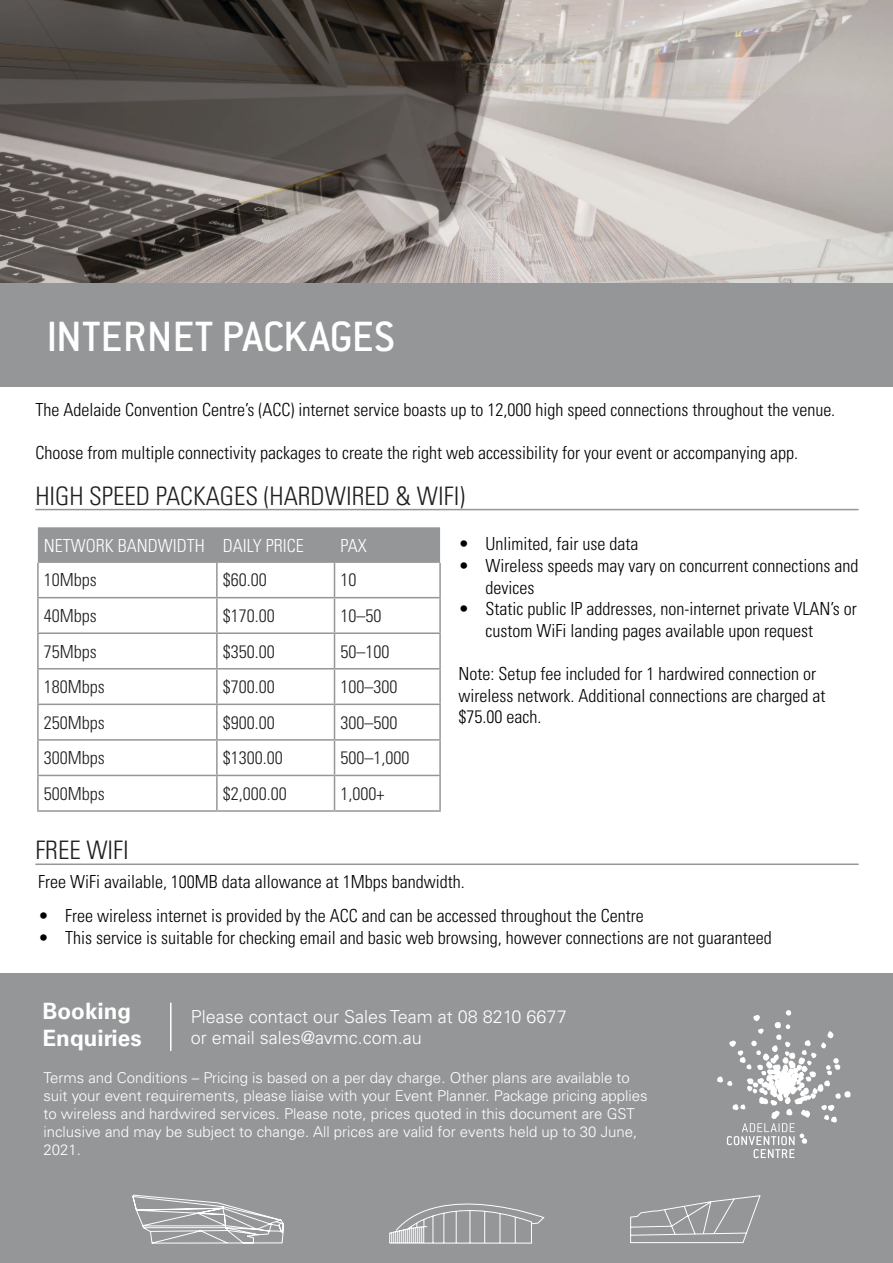
<style>
.page{position:relative;width:893px;height:1263px;background:#fff}
.page>*{position:absolute;margin:0;border:0;box-sizing:border-box;transform-origin:0 0}
.white_title_heading{font:500 46.5px "Conduit ITC Std";color:#fff}
.heading_R{font:300 condensed 25.5px "Univers LT Std";color:#231f20}
.Booking_Enquires{font:700 22.5px/27px "Univers LT Std";color:#fff}
.t1{font:300 condensed 18px/21.6px "Univers LT Std";color:#000}
.Table{font:300 condensed 18px "Univers LT Std";color:#231f20}
.Please_contact_our_s{font:300 18px/21.6px "Univers LT Std";color:#fff}
.Table_Header{font:300 condensed 18px "Univers LT Std";color:#fff}
.Conditions{font:300 15px/18px "Univers LT Std";color:#fff}
</style>
<div class="page">
<div style="left:0;top:973px;width:893px;height:290px;background:#949698"></div>
<img style="left:0;top:0;width:893px;height:283px">
<div style="left:0;top:283px;width:893px;height:104px;background:#949698"></div>
<svg style="left:717px;top:1010px;width:133px;height:148px"></svg>
<hr style="left:170px;top:1003px;width:2px;height:48px;background:#fff">
<hr style="left:35px;top:509px;width:824px;height:1px;background:#949698">
<hr style="left:35px;top:863px;width:824px;height:2px;background:#949698">
<svg style="left:132px;top:1194px;width:629px;height:50px"></svg>
<div style="left:38px;top:527px;width:402px;height:36px;background:#949698"></div>
<hr style="left:37px;top:597px;width:180px;height:1px;background:#949698">
<hr style="left:217px;top:597px;width:117px;height:1px;background:#949698">
<hr style="left:334px;top:597px;width:107px;height:1px;background:#949698">
<hr style="left:37px;top:632px;width:180px;height:2px;background:#949698">
<hr style="left:217px;top:632px;width:117px;height:2px;background:#949698">
<hr style="left:334px;top:632px;width:107px;height:2px;background:#949698">
<hr style="left:37px;top:668px;width:180px;height:1px;background:#949698">
<hr style="left:217px;top:668px;width:117px;height:1px;background:#949698">
<hr style="left:334px;top:668px;width:107px;height:1px;background:#949698">
<hr style="left:37px;top:704px;width:180px;height:1px;background:#949698">
<hr style="left:217px;top:704px;width:117px;height:1px;background:#949698">
<hr style="left:334px;top:704px;width:107px;height:1px;background:#949698">
<hr style="left:37px;top:739px;width:180px;height:2px;background:#949698">
<hr style="left:217px;top:739px;width:117px;height:2px;background:#949698">
<hr style="left:334px;top:739px;width:107px;height:2px;background:#949698">
<hr style="left:37px;top:563px;width:2px;height:34px;background:#949698">
<hr style="left:216px;top:563px;width:2px;height:34px;background:#949698">
<hr style="left:334px;top:563px;width:1px;height:34px;background:#949698">
<hr style="left:439px;top:563px;width:2px;height:34px;background:#949698">
<hr style="left:37px;top:598px;width:2px;height:34px;background:#949698">
<hr style="left:216px;top:598px;width:2px;height:34px;background:#949698">
<hr style="left:334px;top:598px;width:1px;height:34px;background:#949698">
<hr style="left:439px;top:598px;width:2px;height:34px;background:#949698">
<hr style="left:37px;top:634px;width:2px;height:34px;background:#949698">
<hr style="left:216px;top:634px;width:2px;height:34px;background:#949698">
<hr style="left:334px;top:634px;width:1px;height:34px;background:#949698">
<hr style="left:439px;top:634px;width:2px;height:34px;background:#949698">
<hr style="left:37px;top:669px;width:2px;height:35px;background:#949698">
<hr style="left:216px;top:669px;width:2px;height:35px;background:#949698">
<hr style="left:334px;top:669px;width:1px;height:35px;background:#949698">
<hr style="left:439px;top:669px;width:2px;height:35px;background:#949698">
<hr style="left:37px;top:705px;width:2px;height:34px;background:#949698">
<hr style="left:216px;top:705px;width:2px;height:34px;background:#949698">
<hr style="left:334px;top:705px;width:1px;height:34px;background:#949698">
<hr style="left:439px;top:705px;width:2px;height:34px;background:#949698">
<hr style="left:37px;top:741px;width:2px;height:34px;background:#949698">
<hr style="left:216px;top:741px;width:2px;height:34px;background:#949698">
<hr style="left:334px;top:741px;width:1px;height:34px;background:#949698">
<hr style="left:439px;top:741px;width:2px;height:34px;background:#949698">
<hr style="left:37px;top:775px;width:180px;height:1px;background:#949698">
<hr style="left:37px;top:776px;width:2px;height:34px;background:#949698">
<hr style="left:217px;top:775px;width:117px;height:1px;background:#949698">
<hr style="left:216px;top:776px;width:2px;height:34px;background:#949698">
<hr style="left:334px;top:775px;width:107px;height:1px;background:#949698">
<hr style="left:334px;top:776px;width:1px;height:34px;background:#949698">
<hr style="left:439px;top:776px;width:2px;height:34px;background:#949698">
<hr style="left:37px;top:810px;width:180px;height:2px;background:#949698">
<hr style="left:217px;top:810px;width:117px;height:2px;background:#949698">
<hr style="left:334px;top:810px;width:107px;height:2px;background:#949698">
<p class="white_title_heading" style="left:47px;top:308px;width:351px">INTERNET PACKAGES</p>
<p class="t1" style="left:35px;top:398px;width:801px">The Adelaide Convention Centre’s (ACC) internet service boasts up to 12,000 high speed connections throughout the venue.</p>
<p class="t1" style="left:35px;top:442px;width:764px">Choose from multiple connectivity packages to create the right web accessibility for your event or accompanying app.</p>
<p class="heading_R" style="left:35px;top:480px;width:431px">HIGH SPEED PACKAGES (HARDWIRED &amp; WIFI)</p>
<p class="Table_Header" style="left:44px;top:534px;width:162px">NETWORK BANDWIDTH</p>
<p class="Table_Header" style="left:223px;top:534px;width:82px">DAILY PRICE</p>
<p class="Table_Header" style="left:340px;top:534px;width:28px">PAX</p>
<p class="Table" style="left:44px;top:569px;width:54px">10Mbps</p>
<p class="Table" style="left:223px;top:569px;width:45px">$60.00</p>
<p class="Table" style="left:340px;top:569px;width:17px">10</p>
<p class="Table" style="left:44px;top:605px;width:54px">40Mbps</p>
<p class="Table" style="left:223px;top:605px;width:53px">$170.00</p>
<p class="Table" style="left:340px;top:605px;width:42px">10–50</p>
<p class="Table" style="left:44px;top:640px;width:54px">75Mbps</p>
<p class="Table" style="left:223px;top:640px;width:53px">$350.00</p>
<p class="Table" style="left:340px;top:640px;width:50px">50–100</p>
<p class="Table" style="left:44px;top:676px;width:62px">180Mbps</p>
<p class="Table" style="left:223px;top:676px;width:53px">$700.00</p>
<p class="Table" style="left:340px;top:676px;width:58px">100–300</p>
<p class="Table" style="left:44px;top:711px;width:62px">250Mbps</p>
<p class="Table" style="left:223px;top:711px;width:53px">$900.00</p>
<p class="Table" style="left:340px;top:711px;width:58px">300–500</p>
<p class="Table" style="left:44px;top:747px;width:62px">300Mbps</p>
<p class="Table" style="left:223px;top:747px;width:61px">$1300.00</p>
<p class="Table" style="left:340px;top:747px;width:70px">500–1,000</p>
<p class="Table" style="left:44px;top:782px;width:62px">500Mbps</p>
<p class="Table" style="left:223px;top:782px;width:65px">$2,000.00</p>
<p class="Table" style="left:340px;top:782px;width:45px">1,000+</p>
<p class="heading_R" style="left:35px;top:835px;width:95px">FREE WIFI</p>
<p class="t1" style="left:458px;top:533px;width:181px">• Unlimited, fair use data</p>
<p class="t1" style="left:485px;top:555px;width:374px;text-indent:-27px">• Wireless speeds may vary on concurrent connections and devices</p>
<p class="t1" style="left:485px;top:598px;width:373px;text-indent:-27px">• Static public IP addresses, non-internet private VLAN’s or custom WiFi landing pages available upon request</p>
<p class="t1" style="left:458px;top:663px;width:368px">Note: Setup fee included for 1 hardwired connection or wireless network. Additional connections are charged at</p>
<p class="t1" style="left:458px;top:706px;width:84px">$75.00 each.</p>
<p class="t1" style="left:38px;top:871px;width:428px">Free WiFi available, 100MB data allowance at 1Mbps bandwidth.</p>
<p class="t1" style="left:38px;top:905px;width:607px">• Free wireless internet is provided by the ACC and can be accessed throughout the Centre</p>
<p class="t1" style="left:38px;top:926px;width:735px">• This service is suitable for checking email and basic web browsing, however connections are not guaranteed</p>
<p class="Booking_Enquires" style="left:43px;top:998px;width:101px">Booking<br>Enquiries</p>
<p class="Please_contact_our_s" style="left:191px;top:1005px;width:377px">Please contact our Sales Team at 08 8210 6677 or email sales@avmc.com.au</p>
<p class="Conditions" style="left:43px;top:1069px;width:606px">Terms and Conditions – Pricing is based on a per day charge. Other plans are available to suit your event requirements, please liaise with your Event Planner. Package pricing applies to wireless and hardwired services. Please note, prices quoted in this document are GST inclusive and may be subject to change. All prices are valid for events held up to 30 June, 2021.</p>
</div>
